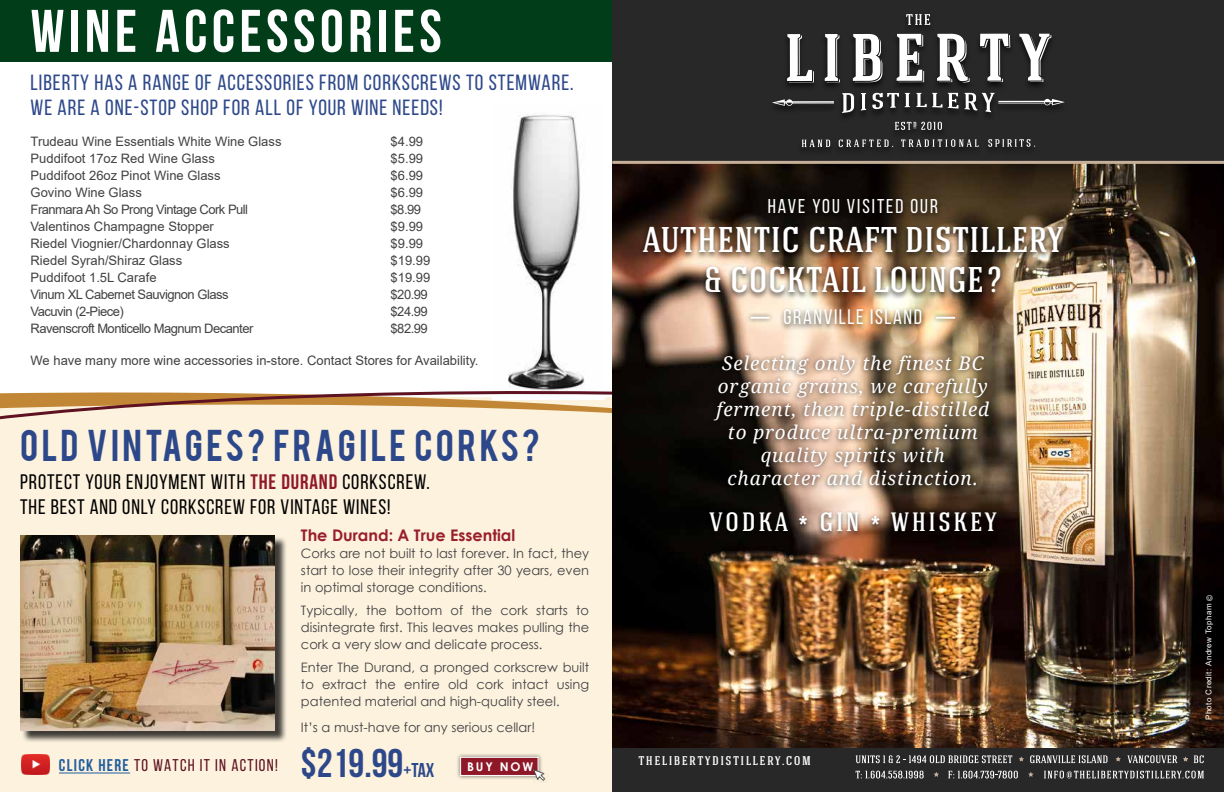
<style>
.page{position:relative;width:1224px;height:792px;background:#fff}
.page>*{position:absolute;margin:0;border:0;box-sizing:border-box;transform-origin:0 0}
.t1{font:700 60px "Bebas Neue";letter-spacing:.075em;color:#fff}
.t2{font:700 40px "Bebas Neue";color:#2d488a}
.t3{font:500 39.6px/40px "Hagin Caps";color:#fff;text-align:center}
.t4{font:35px "Bebas";letter-spacing:.09em;color:#2d488a}
.t5{font:500 26.5px "Hagin Caps";letter-spacing:.1em;color:#fff}
.t6{font:22px/25px "Bebas Neue";letter-spacing:.045em;color:#2d488a}
.t7{font:21px/25px "Bebas Neue";letter-spacing:.045em;color:#000}
.t8{font:21px "Bebas Neue";letter-spacing:.075em;color:#fff}
.t9{font:20px "Bebas Neue";letter-spacing:.1em;color:#fff}
.t10{font:italic 18.9px/23px "Droid Serif";letter-spacing:.05em;color:#fff;text-align:center}
.t11{font:17px "Bebas Neue";letter-spacing:.075em;color:#5d1121}
.t12{font:700 16px "Century Gothic";color:#981e2a}
.t13{font:500 14px "Hagin Caps";letter-spacing:.1em;color:#fff}
.t14{font:13px/17px "Century Gothic";color:#414042;text-align:justify}
.t15{font:13px "Arial";color:#414042}
.t16{font:13px "Arial";letter-spacing:-.04em;color:#414042}
.t17{font:700 12px "Century Gothic";letter-spacing:.15em;color:#fff}
.t18{font:10px "Adobe Garamond Pro";letter-spacing:.05em;color:#fff}
.t19{font:8px "Arial";letter-spacing:.05em;color:#fff}
.s1{font-weight:700;color:#8f1828}
.s2{font-weight:700;color:#215e9e}
.s3{font-size:20px}
.s4{font-size:36px}
.s5{font-size:34px}
</style>
<div class="page">
<div style="left:0;top:397px;width:612px;height:395px;background:#fdf2de"></div>
<img style="left:508px;top:112px;width:77px;height:276px">
<div style="left:0;top:0;width:612px;height:62px;background:#003d18"></div>
<svg style="left:0;top:388px;width:612px;height:32px"></svg>
<div style="left:22px;top:537px;width:265px;height:206px;background:#000;opacity:.75"></div>
<img style="left:20px;top:535px;width:254px;height:195px">
<hr style="left:59px;top:773px;width:71px;height:1px;background:#215e9e">
<img style="left:22px;top:755px;width:28px;height:19px">
<div style="left:456px;top:753px;width:86px;height:27px;background:#000;opacity:.5"></div>
<div style="left:460px;top:757px;width:79px;height:19px;background:#8f1828;border:1px solid #fff"></div>
<img style="left:534px;top:758px;width:14px;height:24px">
<div style="left:612px;top:736px;width:612px;height:56px;background:#292829"></div>
<svg style="left:856px;top:755px;width:156px;height:8px"></svg>
<svg style="left:948px;top:771px;width:70px;height:8px"></svg>
<svg style="left:1044px;top:770px;width:160px;height:9px"></svg>
<svg style="left:1030px;top:755px;width:77px;height:8px"></svg>
<svg style="left:1127px;top:755px;width:50px;height:8px"></svg>
<svg style="left:1019px;top:756px;width:5px;height:6px"></svg>
<svg style="left:1116px;top:756px;width:5px;height:6px"></svg>
<svg style="left:856px;top:771px;width:68px;height:8px"></svg>
<svg style="left:1183px;top:756px;width:5px;height:6px"></svg>
<svg style="left:1194px;top:755px;width:10px;height:8px"></svg>
<svg style="left:934px;top:772px;width:5px;height:5px"></svg>
<svg style="left:1028px;top:772px;width:6px;height:5px"></svg>
<img style="left:612px;top:164px;width:612px;height:583px">
<div style="left:612px;top:0;width:612px;height:162px;background:#292829"></div>
<svg style="left:906px;top:14px;width:24px;height:11px"></svg>
<svg style="left:895px;top:122px;width:47px;height:8px"></svg>
<svg style="left:842px;top:93px;width:12px;height:20px"></svg>
<svg style="left:861px;top:93px;width:5px;height:18px"></svg>
<svg style="left:872px;top:93px;width:27px;height:16px"></svg>
<svg style="left:905px;top:93px;width:5px;height:14px"></svg>
<svg style="left:916px;top:93px;width:26px;height:15px"></svg>
<svg style="left:948px;top:93px;width:11px;height:16px"></svg>
<svg style="left:787px;top:34px;width:27px;height:48px"></svg>
<svg style="left:825px;top:34px;width:15px;height:48px"></svg>
<svg style="left:853px;top:34px;width:29px;height:48px"></svg>
<svg style="left:897px;top:34px;width:27px;height:48px"></svg>
<svg style="left:937px;top:34px;width:33px;height:49px"></svg>
<svg style="left:980px;top:34px;width:30px;height:48px"></svg>
<svg style="left:772px;top:99px;width:62px;height:7px"></svg>
<svg style="left:965px;top:93px;width:100px;height:19px"></svg>
<svg style="left:802px;top:140px;width:28px;height:7px"></svg>
<svg style="left:839px;top:140px;width:54px;height:7px"></svg>
<svg style="left:901px;top:139px;width:78px;height:8px"></svg>
<svg style="left:988px;top:139px;width:47px;height:8px"></svg>
<svg style="left:1019px;top:34px;width:32px;height:48px"></svg>
<hr style="left:612px;top:161px;width:612px;height:3px;background:#c7b099">
<div style="left:763px;top:196px;width:179px;height:25px;background:#000;opacity:.75"></div>
<div style="left:638px;top:224px;width:430px;height:76px;background:#000;opacity:.75"></div>
<div style="left:709px;top:351px;width:285px;height:140px;background:#000;opacity:.75"></div>
<div style="left:705px;top:509px;width:296px;height:29px;background:#000;opacity:.75"></div>
<div style="left:779px;top:307px;width:147px;height:25px;background:#000;opacity:.75"></div>
<div style="left:746px;top:312px;width:29px;height:12px;background:#000;opacity:.75"></div>
<svg style="left:751px;top:317px;width:18px;height:2px"></svg>
<div style="left:931px;top:312px;width:29px;height:12px;background:#000;opacity:.75"></div>
<svg style="left:937px;top:317px;width:17px;height:2px"></svg>
<h1 class="t1" style="left:31px;top:-2px;width:413px">WINE ACCESSORIES</h1>
<h3 class="t6" style="left:31px;top:70px;width:545px">LIBERTY HAS A RANGE OF ACCESSORIES FROM CORKSCREWS TO STEMWARE.<br>WE ARE A ONE-STOP SHOP FOR ALL OF YOUR WINE NEEDS!</h3>
<p class="t15" style="left:31px;top:133px;width:252px">Trudeau Wine Essentials White Wine Glass</p>
<p class="t15" style="left:391px;top:133px;width:34px">$4.99</p>
<p class="t15" style="left:31px;top:150px;width:186px">Puddifoot 17oz Red Wine Glass</p>
<p class="t15" style="left:391px;top:150px;width:34px">$5.99</p>
<p class="t15" style="left:31px;top:167px;width:192px">Puddifoot 26oz Pinot Wine Glass</p>
<p class="t15" style="left:391px;top:167px;width:34px">$6.99</p>
<p class="t15" style="left:31px;top:184px;width:113px">Govino Wine Glass</p>
<p class="t15" style="left:391px;top:184px;width:34px">$6.99</p>
<p class="t16" style="left:31px;top:201px;width:219px">Franmara Ah So Prong Vintage Cork Pull</p>
<p class="t15" style="left:391px;top:201px;width:32px">$8.99</p>
<p class="t15" style="left:31px;top:218px;width:185px">Valentinos Champagne Stopper</p>
<p class="t15" style="left:391px;top:218px;width:34px">$9.99</p>
<p class="t15" style="left:31px;top:235px;width:201px">Riedel Viognier/Chardonnay Glass</p>
<p class="t15" style="left:391px;top:235px;width:34px">$9.99</p>
<p class="t15" style="left:31px;top:252px;width:153px">Riedel Syrah/Shiraz Glass</p>
<p class="t15" style="left:391px;top:252px;width:41px">$19.99</p>
<p class="t15" style="left:31px;top:269px;width:127px">Puddifoot 1.5L Carafe</p>
<p class="t15" style="left:391px;top:269px;width:41px">$19.99</p>
<p class="t16" style="left:31px;top:286px;width:199px">Vinum XL Cabernet Sauvignon Glass</p>
<p class="t15" style="left:391px;top:286px;width:39px">$20.99</p>
<p class="t16" style="left:31px;top:303px;width:95px">Vacuvin (2-Piece)</p>
<p class="t15" style="left:391px;top:303px;width:39px">$24.99</p>
<p class="t16" style="left:31px;top:320px;width:224px">Ravenscroft Monticello Magnum Decanter</p>
<p class="t15" style="left:391px;top:320px;width:39px">$82.99</p>
<p class="t15" style="left:31px;top:352px;width:449px">We have many more wine accessories in-store. Contact Stores for Availability.</p>
<h3 class="t4" style="left:20px;top:420px;width:521px">OLD VINTAGES? FRAGILE CORKS?</h3>
<h3 class="t7" style="left:20px;top:469px;width:411px">PROTECT YOUR ENJOYMENT WITH <span class="s1">THE DURAND</span> CORKSCREW.<br>THE BEST AND ONLY CORKSCREW FOR VINTAGE WINES!</h3>
<h3 class="t11" style="left:59px;top:756px;width:220px"><span class="s2">CLICK HERE</span> TO WATCH IT IN ACTION!</h3>
<p class="t12" style="left:301px;top:524px;width:216px">The Durand: A True Essential</p>
<p class="t14" style="left:301px;top:545px;width:290px">Corks are not built to last forever. In fact, they start to lose their integrity after 30 years, even in optimal storage conditions.</p>
<p class="t14" style="left:301px;top:602px;width:290px">Typically, the bottom of the cork starts to disintegrate first. This leaves makes pulling the cork a very slow and delicate process.</p>
<p class="t14" style="left:301px;top:659px;width:290px">Enter The Durand, a pronged corkscrew built to extract the entire old cork intact using patented material and high-quality steel.</p>
<p class="t14" style="left:301px;top:719px;width:236px">It’s a must-have for any serious cellar!</p>
<h2 class="t2" style="left:301px;top:741px;width:135px">$219.99<span class="s3">+TAX</span></h2>
<p class="t17" style="left:467px;top:757px;width:67px">BUY NOW</p>
<h3 class="t9" style="left:768px;top:195px;width:172px">HAVE YOU VISITED OUR</h3>
<h3 class="t3" style="left:643px;top:217px;width:422px">authentic craft distillery <span class="s4">&amp;</span> cocktail lounge<span class="s4">?</span></h3>
<h3 class="t8" style="left:784px;top:306px;width:140px">GRANVILLE ISLAND</h3>
<h3 class="t10" style="left:716px;top:352px;width:274px">Selecting only the finest BC organic grains, we carefully ferment, then triple-distilled to produce ultra-premium quality spirits with character and distinction.</h3>
<h3 class="t5" style="left:710px;top:505px;width:289px">VODKA <span class="s5">*</span> GIN <span class="s5">*</span> WHISKEY</h3>
<p class="t13" style="left:638px;top:751px;width:174px">thelibertydistillery.com</p>
<p class="t18" style="left:647px;top:755px;width:54px">Point Grey</p>
<p class="t18" style="left:772px;top:755px;width:45px">Lonsdale</p>
<p class="t19" style="left:1203px;top:720px;width:127px;rotate:-90deg">Photo Credit: Andrew Topham ©</p>
</div>
